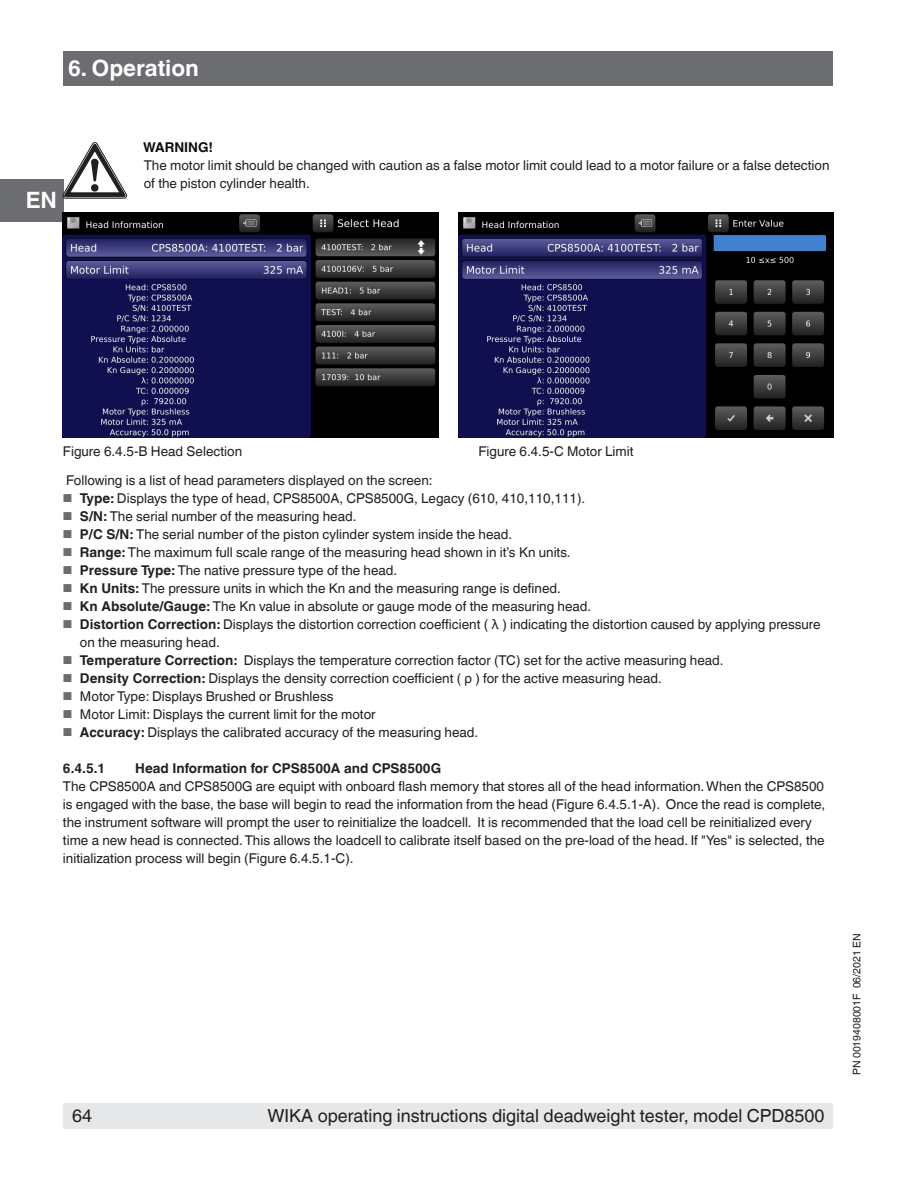
<style>
.page{position:relative;width:918px;height:1188px;background:#fff}
.page>*{position:absolute;margin:0;border:0;box-sizing:border-box;transform-origin:0 0}
.OI-Head{font:700 22.5px "Helvetica World";color:#fff}
.t1{font:18px "Helvetica World";color:#231f20}
.Running_text{font:13.5px/18px "Helvetica World";color:#231f20}
.Danger-Symbol{font:13.5px/18px "Helvetica World";color:#231f20}
.Figure_Title{font:13.5px "Helvetica World";color:#231f20}
.t2{font:700 13.5px "Helvetica World";color:#231f20}
.Subheadline2{font:700 13.5px "Helvetica World";color:#0c0e0d}
.t3{font:10.5px "Helvetica World";color:#231f20}
.s1{font-size:11.55px;color:#6c6d70}
.s2{font-weight:700}
</style>
<div class="page">
<div style="left:64px;top:1103px;width:769px;height:25px;background:#e6e7e9"></div>
<div style="left:64px;top:51px;width:769px;height:34px;background:#6c6d70"></div>
<div style="left:0;top:179px;width:64px;height:42px;background:#6c6d70"></div>
<img style="left:63px;top:212px;width:375px;height:225px">
<img style="left:458px;top:213px;width:375px;height:224px">
<svg style="left:63px;top:142px;width:64px;height:56px"></svg>
<p class="OI-Head" style="left:68px;top:55px;width:133px">6. Operation</p>
<h1 class="OI-Head" style="left:26px;top:187px;width:33px">EN</h1>
<p class="Subheadline2" style="left:143px;top:139px;width:71px">WARNING!</p>
<p class="Danger-Symbol" style="left:144px;top:156px;width:687px">The motor limit should be changed with caution as a false motor limit could lead to a motor failure or a false detection of the piston cylinder health.</p>
<p class="Figure_Title" style="left:63px;top:443px;width:181px">Figure 6.4.5-B Head Selection</p>
<p class="Figure_Title" style="left:478px;top:443px;width:156px">Figure 6.4.5-C Motor Limit</p>
<p class="Running_text" style="left:66px;top:471px;width:368px">Following is a list of head parameters displayed on the screen:</p>
<p class="Running_text" style="left:63px;top:489px;width:524px"><span class="s1">■</span> <span class="s2">Type:</span> Displays the type of head, CPS8500A, CPS8500G, Legacy (610, 410,110,111).</p>
<p class="Running_text" style="left:63px;top:507px;width:295px"><span class="s1">■</span> <span class="s2">S/N:</span> The serial number of the measuring head.</p>
<p class="Running_text" style="left:63px;top:525px;width:451px"><span class="s1">■</span> <span class="s2">P/C S/N:</span> The serial number of the piston cylinder system inside the head.</p>
<p class="Running_text" style="left:63px;top:543px;width:509px"><span class="s1">■</span> <span class="s2">Range:</span> The maximum full scale range of the measuring head shown in it’s Kn units.</p>
<p class="Running_text" style="left:63px;top:561px;width:336px"><span class="s1">■</span> <span class="s2">Pressure Type:</span> The native pressure type of the head.</p>
<p class="Running_text" style="left:63px;top:579px;width:499px"><span class="s1">■</span> <span class="s2">Kn Units:</span> The pressure units in which the Kn and the measuring range is defined.</p>
<p class="Running_text" style="left:63px;top:597px;width:530px"><span class="s1">■</span> <span class="s2">Kn Absolute/Gauge:</span> The Kn value in absolute or gauge mode of the measuring head.</p>
<p class="Running_text" style="left:80px;top:615px;width:742px;text-indent:-17px"><span class="s1">■</span> <span class="s2">Distortion Correction:</span> Displays the distortion correction coefficient ( λ ) indicating the distortion caused by applying pressure on the measuring head.</p>
<p class="Running_text" style="left:63px;top:651px;width:662px"><span class="s1">■</span> <span class="s2">Temperature Correction:</span> Displays the temperature correction factor (TC) set for the active measuring head.</p>
<p class="Running_text" style="left:63px;top:669px;width:600px"><span class="s1">■</span> <span class="s2">Density Correction:</span> Displays the density correction coefficient ( ρ ) for the active measuring head.</p>
<p class="Running_text" style="left:63px;top:687px;width:272px"><span class="s1">■</span> Motor Type: Displays Brushed or Brushless</p>
<p class="Running_text" style="left:63px;top:705px;width:314px"><span class="s1">■</span> Motor Limit: Displays the current limit for the motor</p>
<p class="Running_text" style="left:63px;top:723px;width:417px"><span class="s1">■</span> <span class="s2">Accuracy:</span> Displays the calibrated accuracy of the measuring head.</p>
<p class="t2" style="left:63px;top:760px;width:44px">6.4.5.1</p>
<p class="t2" style="left:135px;top:760px;width:308px">Head Information for CPS8500A and CPS8500G</p>
<p class="Running_text" style="left:63px;top:777px;width:764px">The CPS8500A and CPS8500G are equipt with onboard flash memory that stores all of the head information. When the CPS8500 is engaged with the base, the base will begin to read the information from the head (Figure 6.4.5.1-A). Once the read is complete, the instrument software will prompt the user to reinitialize the loadcell. It is recommended that the load cell be reinitialized every time a new head is connected. This allows the loadcell to calibrate itself based on the pre-load of the head. If "Yes" is selected, the initialization process will begin (Figure 6.4.5.1-C).</p>
<h2 class="t1" style="left:72px;top:1105px;width:22px">64</h2>
<h2 class="t1" style="left:267px;top:1105px;width:559px">WIKA operating instructions digital deadweight tester, model CPD8500</h2>
<p class="t3" style="left:851px;top:1075px;width:143px;rotate:-90deg">PN 0019408001F 06/2021 EN</p>
</div>
